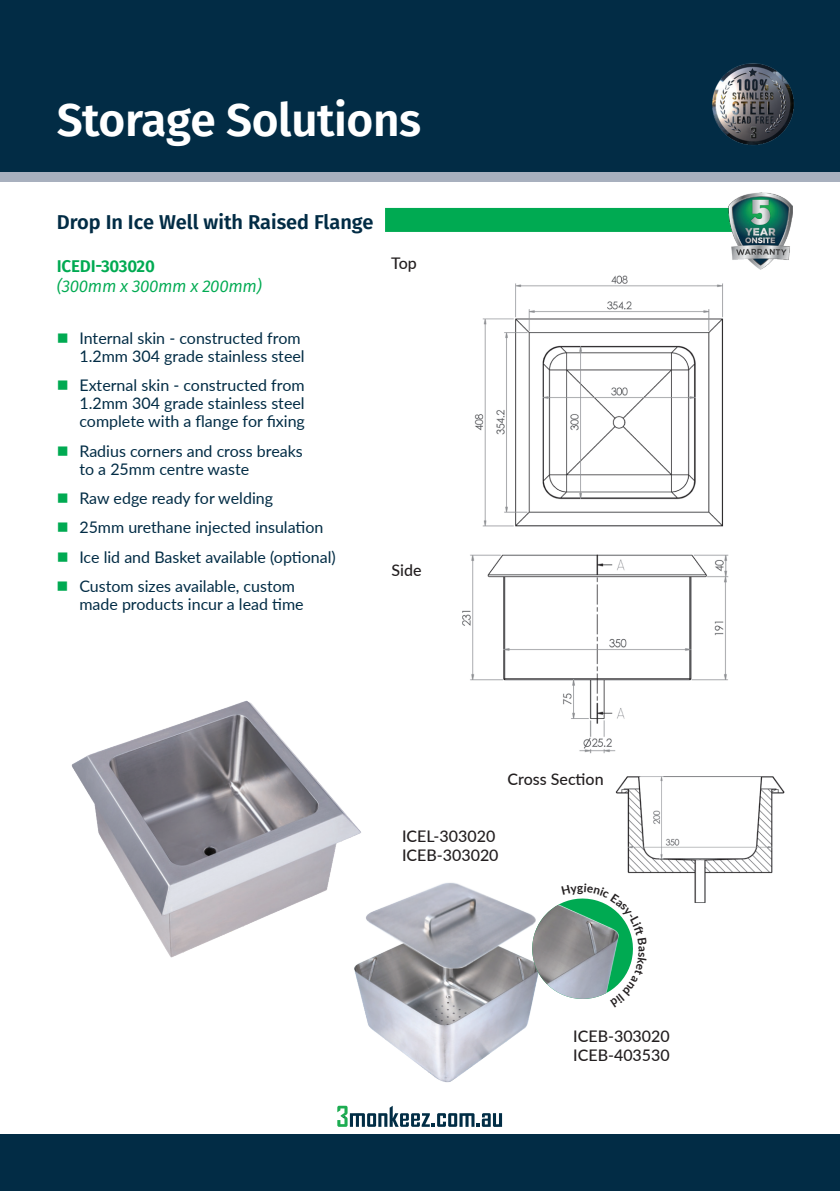
<style>
.page{position:relative;width:840px;height:1191px;background:#fff}
.page>*{position:absolute;margin:0;border:0;box-sizing:border-box;transform-origin:0 0}
.t1{font:600 46px "Fira Sans";letter-spacing:-.01em;color:#fff}
.t2{font:600 20px "Fira Sans";color:#022c45}
.t3{font:italic 17px "Fira Sans";letter-spacing:-.02em;color:#00aa52}
.t4{font:600 17px "Fira Sans";letter-spacing:-.02em;color:#00aa52}
.t5{font:16px/18px "Lato";color:#022c45}
.t6{font:500 16px/19.2px "Lato";color:#231f20}
</style>
<div class="page">
<div style="left:57px;top:208px;width:725px;height:24px;background:#00aa52"></div>
<div style="left:51px;top:201px;width:334px;height:41px;background:#fff"></div>
<img style="left:474px;top:275px;width:250px;height:252px">
<img style="left:462px;top:554px;width:267px;height:200px">
<img style="left:615px;top:776px;width:170px;height:127px">
<img style="left:358px;top:969px;width:174px;height:114px">
<img style="left:369px;top:882px;width:157px;height:87px">
<img style="left:71px;top:700px;width:298px;height:285px">
<div style="left:0;top:0;width:839px;height:181px;background:#a8b0be"></div>
<div style="left:0;top:0;width:839px;height:171px;background:#022c45"></div>
<div style="left:0;top:1134px;width:839px;height:57px;background:#022c45"></div>
<svg style="left:337px;top:1105px;width:165px;height:22px"></svg>
<img style="left:728px;top:193px;width:64px;height:76px">
<img style="left:712px;top:63px;width:82px;height:82px">
<svg style="left:526px;top:883px;width:120px;height:124px"></svg>
<h1 class="t1" style="left:57px;top:82px;width:365px">Storage Solutions</h1>
<p class="t2" style="left:57px;top:206px;width:318px">Drop In Ice Well with Raised Flange</p>
<p class="t4" style="left:57px;top:252px;width:100px">ICEDI-303020</p>
<p class="t3" style="left:57px;top:273px;width:207px">(300mm x 300mm x 200mm)</p>
<p class="t5" style="left:79px;top:328px;width:227px">Internal skin - constructed from<br>1.2mm 304 grade stainless steel</p>
<p class="t5" style="left:79px;top:376px;width:227px;text-align:justify">External skin - constructed from 1.2mm 304 grade stainless steel complete with a flange for fixing</p>
<p class="t5" style="left:79px;top:441px;width:225px">Radius corners and cross breaks to a 25mm centre waste</p>
<p class="t5" style="left:79px;top:483px;width:258px;line-height:29.4px">Raw edge ready for welding<br>25mm urethane injected insulation Ice lid and Basket available (optional)<br>Custom sizes available, custom</p>
<p class="t5" style="left:79px;top:594px;width:226px">made products incur a lead time</p>
<p class="t6" style="left:391px;top:252px;width:27px">Top</p>
<p class="t6" style="left:391px;top:560px;width:31px">Side</p>
<p class="t6" style="left:507px;top:768px;width:98px">Cross Section</p>
<p class="t6" style="left:402px;top:826px;width:98px">ICEL-303020<br>ICEB-303020</p>
<p class="t6" style="left:573px;top:1026px;width:98px">ICEB-303020<br>ICEB-403530</p>
</div>
